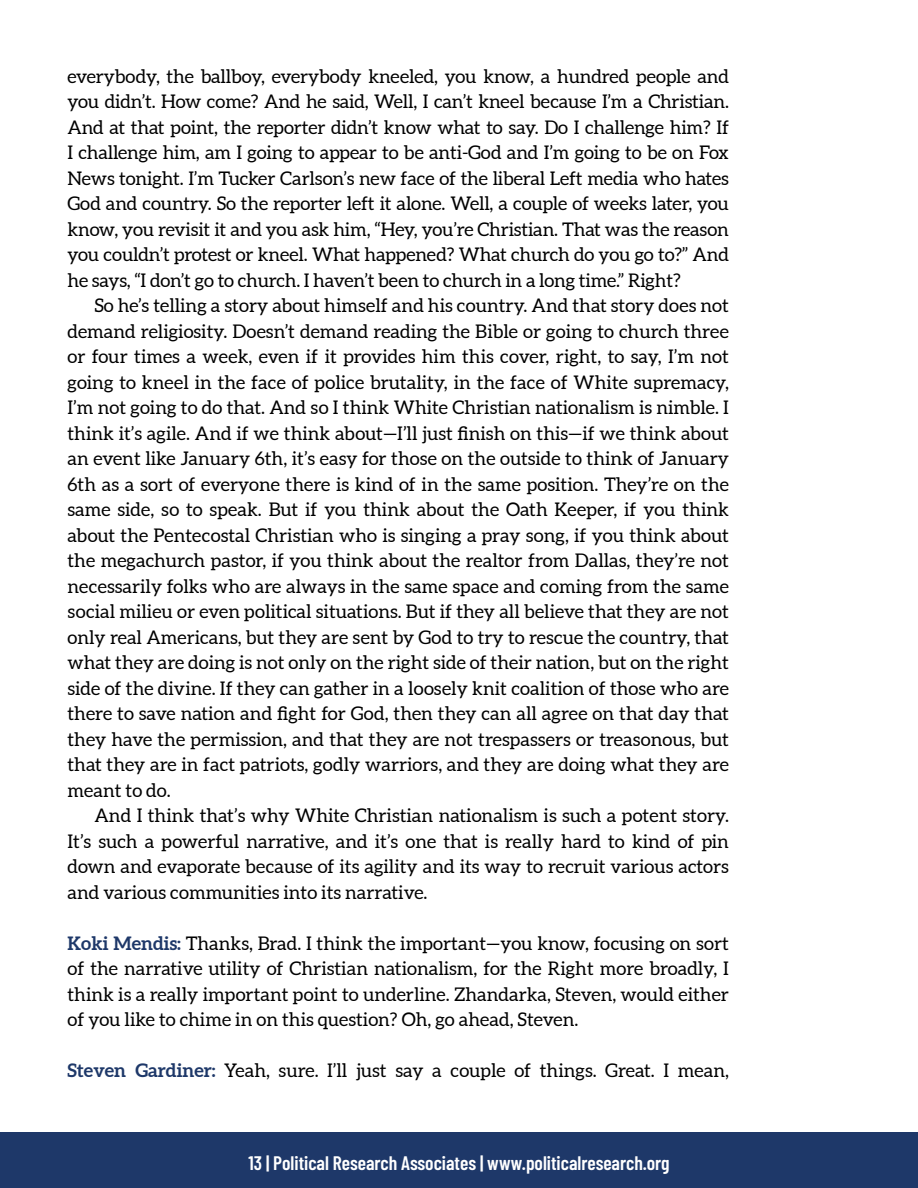
<style>
.page{position:relative;width:918px;height:1188px;background:#fff}
.page>*{position:absolute;margin:0;border:0;box-sizing:border-box;transform-origin:0 0}
.t1{font:600 19.5px "Barlow Condensed";color:#fff}
.Body{font:18.75px/25.5px "Aleo";color:#000;text-align:justify}
.FP{font:18.75px/25.5px "Aleo";color:#000;text-align:justify}
.s1{font-weight:700;color:#1e3869}
</style>
<div class="page">
<div style="left:0;top:1133px;width:918px;height:55px;background:#1e3869"></div>
<p class="Body" style="left:68px;top:64px;width:663px">everybody, the ballboy, everybody kneeled, you know, a hundred people and you didn’t. How come? And he said, Well, I can’t kneel because I’m a Christian.<br>And at that point, the reporter didn’t know what to say. Do I challenge him? If I challenge him, am I going to appear to be anti-God and I’m going to be on Fox News tonight. I’m Tucker Carlson’s new face of the liberal Left media who hates God and country. So the reporter left it alone. Well, a couple of weeks later, you know, you revisit it and you ask him, “Hey, you’re Christian. That was the reason you couldn’t protest or kneel. What happened? What church do you go to?” And he says, “I don’t go to church. I haven’t been to church in a long time.” Right?</p>
<p class="Body" style="left:68px;top:294px;width:663px;text-indent:27px">So he’s telling a story about himself and his country. And that story does not demand religiosity. Doesn’t demand reading the Bible or going to church three or four times a week, even if it provides him this cover, right, to say, I’m not going to kneel in the face of police brutality, in the face of White supremacy, I’m not going to do that. And so I think White Christian nationalism is nimble. I think it’s agile. And if we think about—I’ll just finish on this—if we think about an event like January 6th, it’s easy for those on the outside to think of January 6th as a sort of everyone there is kind of in the same position. They’re on the same side, so to speak. But if you think about the Oath Keeper, if you think about the Pentecostal Christian who is singing a pray song, if you think about the megachurch pastor, if you think about the realtor from Dallas, they’re not necessarily folks who are always in the same space and coming from the same social milieu or even political situations. But if they all believe that they are not only real Americans, but they are sent by God to try to rescue the country, that what they are doing is not only on the right side of their nation, but on the right side of the divine. If they can gather in a loosely knit coalition of those who are there to save nation and fight for God, then they can all agree on that day that they have the permission, and that they are not trespassers or treasonous, but that they are in fact patriots, godly warriors, and they are doing what they are meant to do.</p>
<p class="Body" style="left:68px;top:804px;width:663px;text-indent:27px">And I think that’s why White Christian nationalism is such a potent story.<br>It’s such a powerful narrative, and it’s one that is really hard to kind of pin down and evaporate because of its agility and its way to recruit various actors and various communities into its narrative.</p>
<p class="FP" style="left:68px;top:931px;width:663px"><span class="s1">Koki Mendis:</span> Thanks, Brad. I think the important—you know, focusing on sort of the narrative utility of Christian nationalism, for the Right more broadly, I think is a really important point to underline. Zhandarka, Steven, would either of you like to chime in on this question? Oh, go ahead, Steven.</p>
<p class="FP" style="left:68px;top:1059px;width:663px"><span class="s1">Steven Gardiner:</span> Yeah, sure. I’ll just say a couple of things. Great. I mean,</p>
<p class="t1" style="left:249px;top:1149px;width:422px">13 | Political Research Associates | www.politicalresearch.org</p>
</div>
